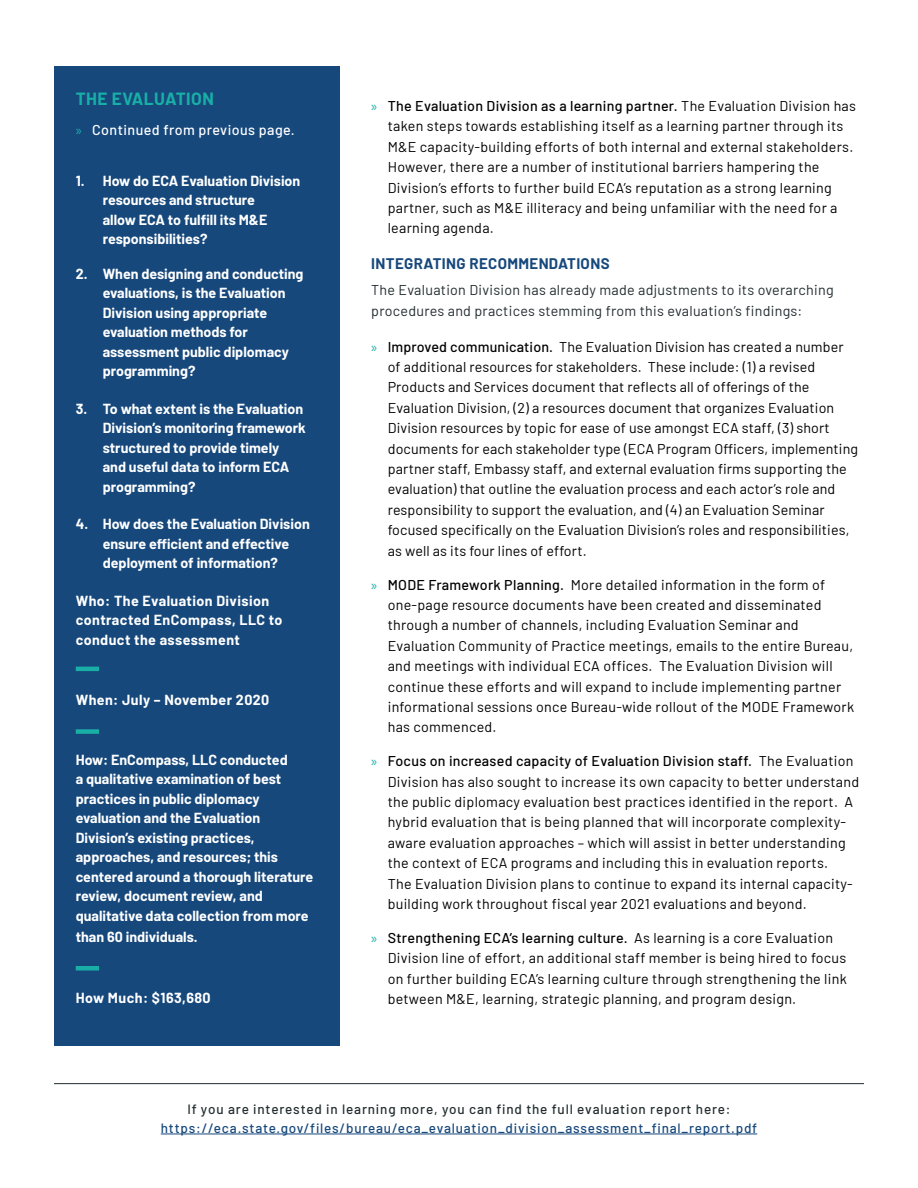
<style>
.page{position:relative;width:918px;height:1188px;background:#fff}
.page>*{position:absolute;margin:0;border:0;box-sizing:border-box;transform-origin:0 0}
.Subhead{font:700 17.25px "Barlow";letter-spacing:.025em;color:#1aafa6}
.Subhead-2{font:700 15px "Barlow";letter-spacing:.025em;color:#16487c}
.t1{font:14.25px/20.4px "Barlow";letter-spacing:.02em;color:#000}
.Bullet{font:700 14.25px/19.5px "Barlow";color:#fff}
.Body{font:14.25px/21px "Barlow";letter-spacing:.02em;color:#232d30}
.Bullet-2{font:700 14.25px/19.5px "Barlow";letter-spacing:.03em;color:#fff}
.t2{font:500 14.25px "Barlow";letter-spacing:.03em;color:#fff}
.t3{font:500 13.5px/18.8px "Barlow";letter-spacing:.06em;color:#16487c;text-align:center}
.s1{font-family:"Myriad Pro";font-weight:400;color:#1aafa6}
.s2{font-family:"Myriad Pro";color:#1aafa6}
.s3{font-weight:500}
.s4{color:#232d30}
</style>
<div class="page">
<div style="left:54px;top:66px;width:286px;height:980px;background:#16487c"></div>
<hr style="left:54px;top:1083px;width:810px;height:1px;background:#232d30">
<div style="left:76px;top:729px;width:23px;height:5px;background:#1aafa6"></div>
<hr style="left:76px;top:966px;width:23px;height:4px;background:#1aafa6">
<hr style="left:161px;top:1134px;width:596px;height:1px;background:#16487c">
<hr style="left:76px;top:667px;width:23px;height:4px;background:#1aafa6">
<p class="Subhead" style="left:76px;top:86px;width:140px">THE EVALUATION</p>
<p class="t2" style="left:76px;top:120px;width:221px"><span class="s1">»</span> Continued from previous page.</p>
<p class="Bullet" style="left:103px;top:170px;width:199px;text-indent:-27px">1. How do ECA Evaluation Division resources and structure<br>allow ECA to fulfill its M&amp;E responsibilities?</p>
<p class="Bullet" style="left:103px;top:263px;width:202px;text-indent:-27px">2. When designing and conducting evaluations, is the Evaluation<br>Division using appropriate evaluation methods for assessment public diplomacy programming?</p>
<p class="Bullet" style="left:103px;top:398px;width:205px;text-indent:-27px">3. To what extent is the Evaluation<br>Division’s monitoring framework structured to provide timely and useful data to inform ECA programming?</p>
<p class="Bullet" style="left:76px;top:513px;width:236px;text-align:center">4. How does the Evaluation Division ensure efficient and effective deployment of information?</p>
<p class="Bullet-2" style="left:76px;top:590px;width:208px">Who: The Evaluation Division contracted EnCompass, LLC to conduct the assessment</p>
<p class="Bullet-2" style="left:76px;top:689px;width:195px">When: July – November 2020</p>
<p class="Bullet" style="left:76px;top:749px;width:239px">How: EnCompass, LLC conducted<br>a qualitative examination of best practices in public diplomacy evaluation and the Evaluation Division’s existing practices, approaches, and resources; this centered around a thorough literature review, document review, and qualitative data collection from more</p>
<p class="Bullet" style="left:76px;top:926px;width:123px">than 60 individuals.</p>
<p class="Bullet-2" style="left:76px;top:987px;width:137px">How Much: $163,680</p>
<p class="t1" style="left:388px;top:95px;width:470px;text-indent:-16px"><span class="s2">»</span> <span class="s3">The Evaluation Division as a learning partner.</span> The Evaluation Division has taken steps towards establishing itself as a learning partner through its M&amp;E capacity-building efforts of both internal and external stakeholders.<br>However, there are a number of institutional barriers hampering the Division’s efforts to further build ECA’s reputation as a strong learning partner, such as M&amp;E illiteracy and being unfamiliar with the need for a learning agenda.</p>
<p class="Subhead-2" style="left:371px;top:252px;width:240px">INTEGRATING RECOMMENDATIONS</p>
<p class="Body" style="left:371px;top:278px;width:464px">The Evaluation Division has already made adjustments to its overarching procedures and practices stemming from this evaluation’s findings:</p>
<p class="t1" style="left:388px;top:335px;width:472px;text-indent:-16px"><span class="s2">»</span> <span class="s3">Improved communication.</span> The Evaluation Division has created a number of additional resources for stakeholders. These include: (1) a revised Products and Services document that reflects all of offerings of the Evaluation Division, (2) a resources document that organizes Evaluation Division resources by topic for ease of use amongst ECA staff, (3) short documents for each stakeholder type (ECA Program Officers, implementing partner staff, Embassy staff, and external evaluation firms supporting the evaluation) that outline the evaluation process and each actor’s role and responsibility to support the evaluation, and (4) an Evaluation Seminar focused specifically on the Evaluation Division’s roles and responsibilities, as well as its four lines of effort.</p>
<p class="t1" style="left:388px;top:573px;width:468px;text-indent:-16px"><span class="s2">»</span> <span class="s3">MODE Framework Planning.</span> More detailed information in the form of one-page resource documents have been created and disseminated through a number of channels, including Evaluation Seminar and Evaluation Community of Practice meetings, emails to the entire Bureau, and meetings with individual ECA offices. The Evaluation Division will continue these efforts and will expand to include implementing partner informational sessions once Bureau-wide rollout of the MODE Framework has commenced.</p>
<p class="t1" style="left:388px;top:750px;width:473px;text-indent:-16px"><span class="s2">»</span> <span class="s3">Focus on increased capacity of Evaluation Division staff.</span> The Evaluation Division has also sought to increase its own capacity to better understand the public diplomacy evaluation best practices identified in the report. A hybrid evaluation that is being planned that will incorporate complexity&shy;aware evaluation approaches – which will assist in better understanding the context of ECA programs and including this in evaluation reports.<br>The Evaluation Division plans to continue to expand its internal capacity&shy;building work throughout fiscal year 2021 evaluations and beyond.</p>
<p class="t1" style="left:388px;top:926px;width:461px;text-indent:-16px"><span class="s2">»</span> <span class="s3">Strengthening ECA’s learning culture.</span> As learning is a core Evaluation Division line of effort, an additional staff member is being hired to focus on further building ECA’s learning culture through strengthening the link between M&amp;E, learning, strategic planning, and program design.</p>
<p class="t3" style="left:161px;top:1099px;width:598px"><span class="s4">If you are interested in learning more, you can find the full evaluation report here: </span>https://eca.state.gov/files/bureau/eca_evaluation_division_assessment_final_report.pdf</p>
</div>
